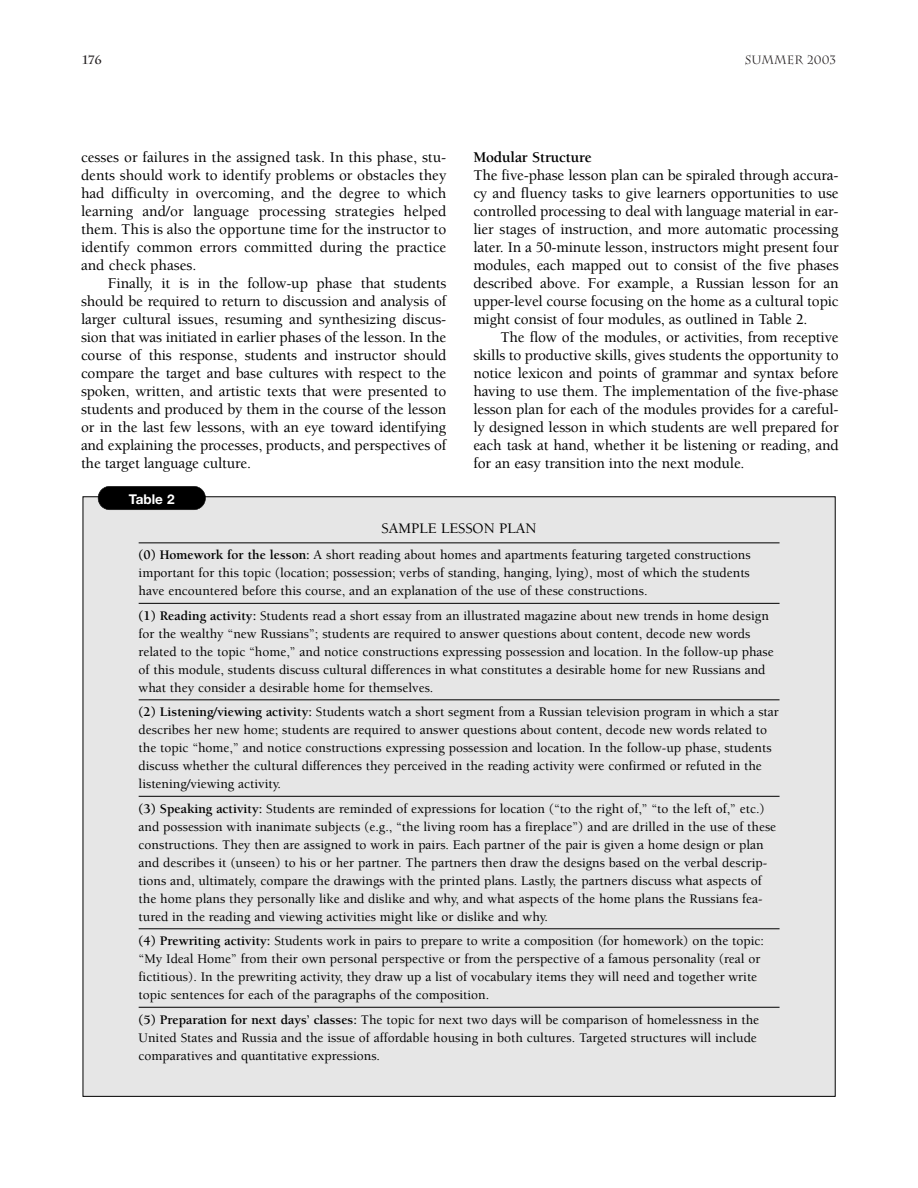
<style>
.page{position:relative;width:918px;height:1188px;background:#fff}
.page>*{position:absolute;margin:0;border:0;box-sizing:border-box;transform-origin:0 0}
.t1{font:500 15.3px/18px "Berkeley";letter-spacing:-.01em;color:#000;text-align:justify}
.t2{font:700 15.3px "Berkeley";letter-spacing:-.01em;color:#000}
.t3{font:500 15px "Berkeley";color:#000}
.t4{font:500 13.5px/18px "Berkeley";color:#000}
.t5{font:700 13.5px "Helvetica Neue";color:#fff}
.t6{font:12px "Charlemagne";color:#231f20}
.t7{font:700 12px "Charlemagne";color:#231f20}
.s1{font-weight:700}
</style>
<div class="page">
<div style="left:83px;top:497px;width:752px;height:599px;background:#e6e6e6"></div>
<hr style="left:139px;top:542px;width:641px;height:1px;background:#000">
<hr style="left:139px;top:603px;width:641px;height:1px;background:#000">
<hr style="left:139px;top:699px;width:641px;height:1px;background:#000">
<hr style="left:139px;top:796px;width:641px;height:1px;background:#000">
<hr style="left:139px;top:928px;width:641px;height:1px;background:#000">
<hr style="left:139px;top:1007px;width:641px;height:1px;background:#000">
<div style="left:98px;top:486px;width:107px;height:24px;background:#000;border-radius:12px"></div>
<div style="left:98px;top:486px;width:108px;height:24px;border:1px solid #000;border-radius:12px"></div>
<p class="t7" style="left:82px;top:53px;width:21px">176</p>
<p class="t6" style="left:745px;top:53px;width:93px">SUMMER 2003</p>
<p class="t1" style="left:81px;top:150px;width:367px">cesses or failures in the assigned task. In this phase, stu&shy;dents should work to identify problems or obstacles they had difficulty in overcoming, and the degree to which learning and/or language processing strategies helped them. This is also the opportune time for the instructor to identify common errors committed during the practice and check phases.</p>
<p class="t1" style="left:81px;top:276px;width:367px;text-indent:27px">Finally, it is in the follow-up phase that students should be required to return to discussion and analysis of larger cultural issues, resuming and synthesizing discus&shy;sion that was initiated in earlier phases of the lesson. In the course of this response, students and instructor should compare the target and base cultures with respect to the spoken, written, and artistic texts that were presented to students and produced by them in the course of the lesson or in the last few lessons, with an eye toward identifying and explaining the processes, products, and perspectives of the target language culture.</p>
<p class="t5" style="left:129px;top:494px;width:47px">Table 2</p>
<p class="t2" style="left:473px;top:151px;width:120px">Modular Structure</p>
<p class="t1" style="left:473px;top:168px;width:367px">The five-phase lesson plan can be spiraled through accura&shy;cy and fluency tasks to give learners opportunities to use controlled processing to deal with language material in ear&shy;lier stages of instruction, and more automatic processing later. In a 50-minute lesson, instructors might present four modules, each mapped out to consist of the five phases described above. For example, a Russian lesson for an upper-level course focusing on the home as a cultural topic might consist of four modules, as outlined in Table 2.</p>
<p class="t1" style="left:473px;top:330px;width:367px;text-indent:27px">The flow of the modules, or activities, from receptive skills to productive skills, gives students the opportunity to notice lexicon and points of grammar and syntax before having to use them. The implementation of the five-phase lesson plan for each of the modules provides for a careful&shy;ly designed lesson in which students are well prepared for each task at hand, whether it be listening or reading, and for an easy transition into the next module.</p>
<p class="t3" style="left:382px;top:522px;width:157px">SAMPLE LESSON PLAN</p>
<p class="t4" style="left:139px;top:547px;width:614px;text-align:justify"><span class="s1">(0) Homework for the lesson:</span> A short reading about homes and apartments featuring targeted constructions important for this topic (location; possession; verbs of standing, hanging, lying), most of which the students have encountered before this course, and an explanation of the use of these constructions.</p>
<p class="t4" style="left:139px;top:608px;width:637px"><span class="s1">(1) Reading activity:</span> Students read a short essay from an illustrated magazine about new trends in home design for the wealthy “new Russians”; students are required to answer questions about content, decode new words related to the topic “home,” and notice constructions expressing possession and location. In the follow-up phase of this module, students discuss cultural differences in what constitutes a desirable home for new Russians and what they consider a desirable home for themselves.</p>
<p class="t4" style="left:139px;top:704px;width:642px"><span class="s1">(2) Listening/viewing activity:</span> Students watch a short segment from a Russian television program in which a star describes her new home; students are required to answer questions about content, decode new words related to the topic “home,” and notice constructions expressing possession and location. In the follow-up phase, students discuss whether the cultural differences they perceived in the reading activity were confirmed or refuted in the listening/viewing activity.</p>
<p class="t4" style="left:139px;top:801px;width:639px"><span class="s1">(3) Speaking activity:</span> Students are reminded of expressions for location (“to the right of,” “to the left of,” etc.) and possession with inanimate subjects (e.g., “the living room has a fireplace”) and are drilled in the use of these constructions. They then are assigned to work in pairs. Each partner of the pair is given a home design or plan and describes it (unseen) to his or her partner. The partners then draw the designs based on the verbal descrip&shy;tions and, ultimately, compare the drawings with the printed plans. Lastly, the partners discuss what aspects of the home plans they personally like and dislike and why, and what aspects of the home plans the Russians fea&shy;tured in the reading and viewing activities might like or dislike and why.</p>
<p class="t4" style="left:139px;top:933px;width:627px"><span class="s1">(4) Prewriting activity:</span> Students work in pairs to prepare to write a composition (for homework) on the topic: “My Ideal Home” from their own personal perspective or from the perspective of a famous personality (real or fictitious). In the prewriting activity, they draw up a list of vocabulary items they will need and together write topic sentences for each of the paragraphs of the composition.</p>
<p class="t4" style="left:139px;top:1012px;width:622px"><span class="s1">(5) Preparation for next days’ classes:</span> The topic for next two days will be comparison of homelessness in the<br>United States and Russia and the issue of affordable housing in both cultures. Targeted structures will include comparatives and quantitative expressions.</p>
</div>
